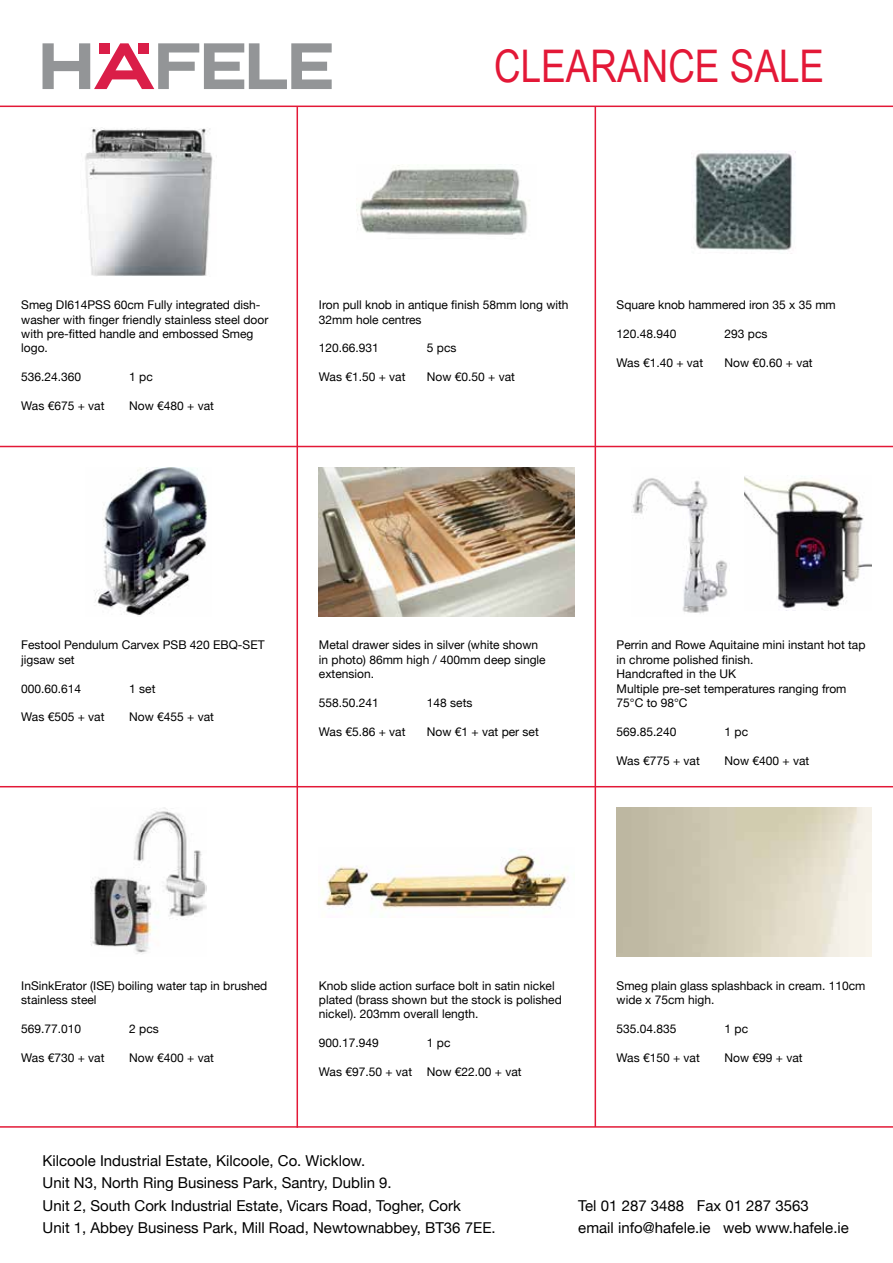
<style>
.page{position:relative;width:893px;height:1263px;background:#fff}
.page>*{position:absolute;margin:0;border:0;box-sizing:border-box;transform-origin:0 0}
.t1{font:45px "Arial Narrow";color:#e31837}
.t2{font:15px/22.5px "Helvetica Neue";color:#000}
.t3{font:12px/14.4px "Helvetica Neue";color:#000}
</style>
<div class="page">
<hr style="left:0;top:106px;width:893px;height:1px;background:#e31837">
<svg style="left:43px;top:43px;width:289px;height:46px"></svg>
<hr style="left:0;top:446px;width:893px;height:1px;background:#e31837">
<hr style="left:0;top:1126px;width:893px;height:2px;background:#e31837">
<hr style="left:0;top:786px;width:893px;height:1px;background:#e31837">
<hr style="left:297px;top:107px;width:1px;height:1021px;background:#e31837">
<hr style="left:595px;top:106px;width:1px;height:1021px;background:#e31837">
<img style="left:631px;top:478px;width:96px;height:136px">
<img style="left:91px;top:808px;width:116px;height:146px">
<img style="left:94px;top:468px;width:113px;height:148px">
<img style="left:319px;top:468px;width:255px;height:149px">
<img style="left:695px;top:151px;width:101px;height:103px">
<img style="left:85px;top:128px;width:128px;height:148px">
<img style="left:357px;top:165px;width:173px;height:70px">
<img style="left:321px;top:849px;width:248px;height:63px">
<img style="left:744px;top:476px;width:128px;height:135px">
<h1 class="t1" style="left:494px;top:33px;width:332px">CLEARANCE SALE</h1>
<p class="t3" style="left:21px;top:297px;width:249px">Smeg DI614PSS 60cm Fully integrated dish&shy;washer with finger friendly stainless steel door with pre-fitted handle and embossed Smeg logo.</p>
<p class="t3" style="left:21px;top:369px;width:62px">536.24.360</p>
<p class="t3" style="left:129px;top:369px;width:25px">1 pc</p>
<p class="t3" style="left:21px;top:398px;width:85px">Was €675 + vat</p>
<p class="t3" style="left:129px;top:398px;width:86px">Now €480 + vat</p>
<p class="t3" style="left:319px;top:297px;width:251px">Iron pull knob in antique finish 58mm long with<br>32mm hole centres</p>
<p class="t3" style="left:319px;top:341px;width:62px">120.66.931</p>
<p class="t3" style="left:427px;top:341px;width:31px">5 pcs</p>
<p class="t3" style="left:319px;top:369px;width:88px">Was €1.50 + vat</p>
<p class="t3" style="left:427px;top:369px;width:90px">Now €0.50 + vat</p>
<p class="t3" style="left:617px;top:297px;width:221px">Square knob hammered iron 35 x 35 mm</p>
<p class="t3" style="left:617px;top:326px;width:62px">120.48.940</p>
<p class="t3" style="left:725px;top:326px;width:44px">293 pcs</p>
<p class="t3" style="left:617px;top:355px;width:88px">Was €1.40 + vat</p>
<p class="t3" style="left:725px;top:355px;width:90px">Now €0.60 + vat</p>
<p class="t3" style="left:21px;top:638px;width:245px">Festool Pendulum Carvex PSB 420 EBQ-SET jigsaw set</p>
<p class="t3" style="left:21px;top:681px;width:62px">000.60.614</p>
<p class="t3" style="left:129px;top:681px;width:28px">1 set</p>
<p class="t3" style="left:21px;top:710px;width:85px">Was €505 + vat</p>
<p class="t3" style="left:129px;top:710px;width:86px">Now €455 + vat</p>
<p class="t3" style="left:319px;top:638px;width:228px">Metal drawer sides in silver (white shown in photo) 86mm high / 400mm deep single extension.</p>
<p class="t3" style="left:319px;top:695px;width:62px">558.50.241</p>
<p class="t3" style="left:427px;top:695px;width:47px">148 sets</p>
<p class="t3" style="left:319px;top:724px;width:88px">Was €5.86 + vat</p>
<p class="t3" style="left:427px;top:724px;width:113px">Now €1 + vat per set</p>
<p class="t3" style="left:617px;top:638px;width:250px">Perrin and Rowe Aquitaine mini instant hot tap in chrome polished finish.<br>Handcrafted in the UK<br>Multiple pre-set temperatures ranging from<br>75°C to 98°C</p>
<p class="t3" style="left:617px;top:724px;width:62px">569.85.240</p>
<p class="t3" style="left:725px;top:724px;width:25px">1 pc</p>
<p class="t3" style="left:617px;top:753px;width:85px">Was €775 + vat</p>
<p class="t3" style="left:725px;top:753px;width:86px">Now €400 + vat</p>
<p class="t3" style="left:21px;top:978px;width:248px">InSinkErator (ISE) boiling water tap in brushed stainless steel</p>
<p class="t3" style="left:21px;top:1021px;width:62px">569.77.010</p>
<p class="t3" style="left:129px;top:1021px;width:31px">2 pcs</p>
<p class="t3" style="left:21px;top:1050px;width:85px">Was €730 + vat</p>
<p class="t3" style="left:129px;top:1050px;width:86px">Now €400 + vat</p>
<p class="t3" style="left:319px;top:978px;width:244px">Knob slide action surface bolt in satin nickel plated (brass shown but the stock is polished nickel). 203mm overall length.</p>
<p class="t3" style="left:319px;top:1035px;width:62px">900.17.949</p>
<p class="t3" style="left:427px;top:1035px;width:25px">1 pc</p>
<p class="t3" style="left:319px;top:1064px;width:204px">Was €97.50 + vat Now €22.00 + vat</p>
<p class="t3" style="left:617px;top:978px;width:250px">Smeg plain glass splashback in cream. 110cm wide x 75cm high.</p>
<p class="t3" style="left:617px;top:1021px;width:62px">535.04.835</p>
<p class="t3" style="left:725px;top:1021px;width:25px">1 pc</p>
<p class="t3" style="left:617px;top:1050px;width:85px">Was €150 + vat</p>
<p class="t3" style="left:725px;top:1050px;width:80px">Now €99 + vat</p>
<p class="t2" style="left:43px;top:1149px;width:455px">Kilcoole Industrial Estate, Kilcoole, Co. Wicklow.<br>Unit N3, North Ring Business Park, Santry, Dublin 9.<br>Unit 2, South Cork Industrial Estate, Vicars Road, Togher, Cork<br>Unit 1, Abbey Business Park, Mill Road, Newtownabbey, BT36 7EE.</p>
<p class="t2" style="left:578px;top:1194px;width:272px">Tel 01 287 3488 Fax 01 287 3563<br>email info@hafele.ie web www.hafele.ie</p>
</div>
